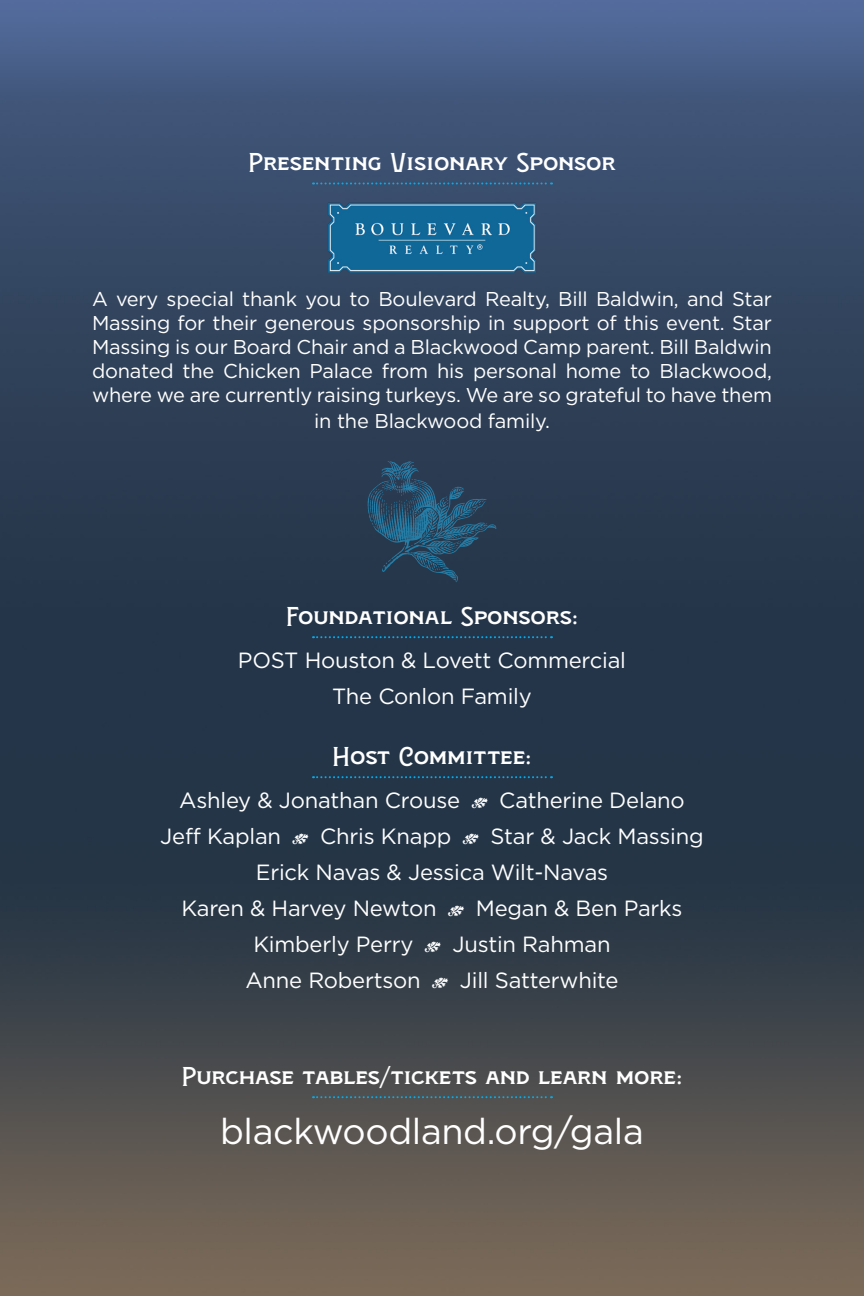
<style>
.page{position:relative;width:864px;height:1296px;background:#fff}
.page>*{position:absolute;margin:0;border:0;box-sizing:border-box;transform-origin:0 0}
.Body_Text_1{font:36px "Gotham";letter-spacing:-.01em;color:#fff}
.Credits{font:22px "Gotham";letter-spacing:-.01em;color:#fff}
.Category{font:22px "Figuera Variable";letter-spacing:-.01em;color:#fff}
.Bullet_Text{font:20px/24px "Gotham";letter-spacing:-.01em;color:#fff;text-align:justify}
.s1{font-family:"Dalliance OT Flourishes"}
</style>
<div class="page">
<img style="left:0;top:0;width:864px;height:1296px">
<svg style="left:313px;top:182px;width:239px;height:2px"></svg>
<svg style="left:313px;top:636px;width:239px;height:2px"></svg>
<svg style="left:313px;top:776px;width:239px;height:2px"></svg>
<svg style="left:313px;top:1096px;width:239px;height:2px"></svg>
<img style="left:327px;top:202px;width:210px;height:72px">
<svg style="left:368px;top:461px;width:128px;height:121px;background:#274862"></svg>
<p class="Category" style="left:248px;top:148px;width:369px">Presenting Visionary Sponsor</p>
<p class="Bullet_Text" style="left:92px;top:286px;width:682px">A very special thank you to Boulevard Realty, Bill Baldwin, and Star Massing for their generous sponsorship in support of this event. Star Massing is our Board Chair and a Blackwood Camp parent. Bill Baldwin donated the Chicken Palace from his personal home to Blackwood, where we are currently raising turkeys. We are so grateful to have them</p>
<p class="Bullet_Text" style="left:314px;top:409px;width:237px">in the Blackwood family.</p>
<p class="Category" style="left:286px;top:601px;width:294px">Foundational Sponsors:</p>
<p class="Credits" style="left:238px;top:648px;width:390px">POST Houston &amp; Lovett Commercial</p>
<p class="Credits" style="left:332px;top:684px;width:201px">The Conlon Family</p>
<p class="Category" style="left:332px;top:741px;width:201px">Host Committee:</p>
<p class="Credits" style="left:179px;top:788px;width:507px">Ashley &amp; Jonathan Crouse <span class="s1">/</span> Catherine Delano</p>
<p class="Credits" style="left:160px;top:824px;width:545px">Jeff Kaplan <span class="s1">/</span> Chris Knapp <span class="s1">/</span> Star &amp; Jack Massing</p>
<p class="Credits" style="left:256px;top:860px;width:354px">Erick Navas &amp; Jessica Wilt-Navas</p>
<p class="Credits" style="left:181px;top:896px;width:503px">Karen &amp; Harvey Newton <span class="s1">/</span> Megan &amp; Ben Parks</p>
<p class="Credits" style="left:253px;top:932px;width:359px">Kimberly Perry <span class="s1">/</span> Justin Rahman</p>
<p class="Credits" style="left:245px;top:968px;width:375px">Anne Robertson <span class="s1">/</span> Jill Satterwhite</p>
<p class="Category" style="left:181px;top:1061px;width:503px">Purchase tables/tickets and learn more:</p>
<p class="Body_Text_1" style="left:220px;top:1112px;width:425px">blackwoodland.org/gala</p>
</div>
